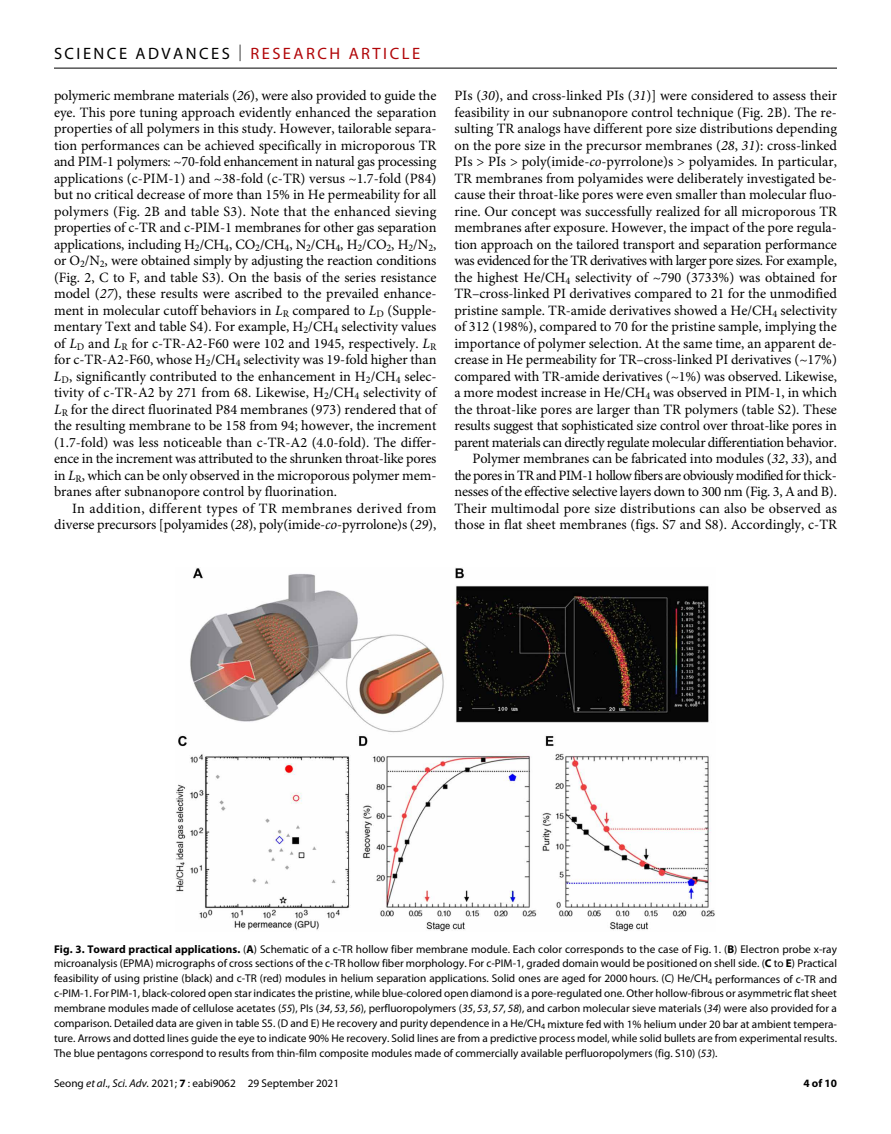
<style>
.page{position:relative;width:891px;height:1134px;background:#fff}
.page>*{position:absolute;margin:0;border:0;box-sizing:border-box;transform-origin:0 0}
.t1{font:16.5px "Myriad Pro";letter-spacing:.15em;color:#000}
.t2{font:14.25px/16.5px "Minion Pro";color:#000;text-align:justify}
.t3{font:14.25px/16.5px "Minion Pro";letter-spacing:.025em;color:#000;text-align:right}
.t4{font:11.25px/15px "Myriad Pro";color:#000;text-align:justify}
.t5{font:700 11.25px "Myriad Pro";color:#000}
.s1{font-weight:300}
.s2{color:#b10508}
.s3{font-style:italic}
.s4{font-weight:700}
</style>
<div class="page">
<hr style="left:54px;top:68px;width:783px;height:1px;background:#000">
<img style="left:176px;top:568px;width:539px;height:363px">
<p class="t1" style="left:54px;top:40px;width:368px">SCIENCE ADVANCES <span class="s1">|</span> <span class="s2">RESEARCH ARTICLE</span></p>
<p class="t2" style="left:54px;top:89px;width:384px">polymeric membrane materials (<span class="s3">26</span>), were also provided to guide the eye. This pore tuning approach evidently enhanced the separation properties of all polymers in this study. However, tailorable separa&shy;tion performances can be achieved specifically in microporous TR and PIM-1 polymers: ~70-fold enhancement in natural gas processing applications (c-PIM-1) and ~38-fold (c-TR) versus ~1.7-fold (P84) but no critical decrease of more than 15% in He permeability for all polymers (Fig. 2B and table S3). Note that the enhanced sieving properties of c-TR and c-PIM-1 membranes for other gas separation applications, including H<sub>2</sub>/CH<sub>4</sub>, CO<sub>2</sub>/CH<sub>4</sub>, N<sub>2</sub>/CH<sub>4</sub>, H<sub>2</sub>/CO<sub>2</sub>, H<sub>2</sub>/N<sub>2</sub>, or O<sub>2</sub>/N<sub>2</sub>, were obtained simply by adjusting the reaction conditions (Fig. 2, C to F, and table S3). On the basis of the series resistance model (<span class="s3">27</span>), these results were ascribed to the prevailed enhance&shy;ment in molecular cutoff behaviors in <span class="s3">L</span><sub>R</sub> compared to <span class="s3">L</span><sub>D</sub> (Supple&shy;mentary Text and table S4). For example, H<sub>2</sub>/CH<sub>4</sub> selectivity values of <span class="s3">L</span><sub>D</sub> and <span class="s3">L</span><sub>R</sub> for c-TR-A2-F60 were 102 and 1945, respectively. <span class="s3">L</span><sub>R </sub>for c-TR-A2-F60, whose H<sub>2</sub>/CH<sub>4</sub> selectivity was 19-fold higher than <span class="s3">L</span><sub>D</sub>, significantly contributed to the enhancement in H<sub>2</sub>/CH<sub>4</sub> selec&shy;tivity of c-TR-A2 by 271 from 68. Likewise, H<sub>2</sub>/CH<sub>4</sub> selectivity of <span class="s3">L</span><sub>R</sub> for the direct fluorinated P84 membranes (973) rendered that of the resulting membrane to be 158 from 94; however, the increment (1.7-fold) was less noticeable than c-TR-A2 (4.0-fold). The differ&shy;ence in the increment was attributed to the shrunken throat-like pores in <span class="s3">L</span><sub>R</sub>, which can be only observed in the microporous polymer mem&shy;branes after subnanopore control by fluorination.</p>
<p class="t3" style="left:54px;top:501px;width:384px">In addition, different types of TR membranes derived from diverse precursors [polyamides (<span class="s3">28</span>), poly(imide-<span class="s3">co</span>-pyrrolone)s (<span class="s3">29</span>),</p>
<p class="t2" style="left:454px;top:89px;width:384px;text-align:right">PIs (<span class="s3">30</span>), and cross-linked PIs (<span class="s3">31</span>)] were considered to assess their feasibility in our subnanopore control technique (Fig. 2B). The re&shy;sulting TR analogs have different pore size distributions depending on the pore size in the precursor membranes (<span class="s3">28</span>, <span class="s3">31</span>): cross-linked PIs &gt; PIs &gt; poly(imide-<span class="s3">co</span>-pyrrolone)s &gt; polyamides. In particular, TR membranes from polyamides were deliberately investigated be&shy;cause their throat-like pores were even smaller than molecular fluo&shy;rine. Our concept was successfully realized for all microporous TR membranes after exposure. However, the impact of the pore regula&shy;tion approach on the tailored transport and separation performance was evidenced for the TR derivatives with larger pore sizes. For example, the highest He/CH<sub>4</sub> selectivity of ~790 (3733%) was obtained for TR–cross-linked PI derivatives compared to 21 for the unmodified pristine sample. TR-amide derivatives showed a He/CH<sub>4</sub> selectivity of 312 (198%), compared to 70 for the pristine sample, implying the importance of polymer selection. At the same time, an apparent de&shy;crease in He permeability for TR–cross-linked PI derivatives (~17%) compared with TR-amide derivatives (~1%) was observed. Likewise, a more modest increase in He/CH<sub>4</sub> was observed in PIM-1, in which the throat-like pores are larger than TR polymers (table S2). These results suggest that sophisticated size control over throat-like pores in parent materials can directly regulate molecular differentiation behavior.<br>Polymer membranes can be fabricated into modules (<span class="s3">32</span>, <span class="s3">33</span>), and the pores in TR and PIM-1 hollow fibers are obviously modified for thick&shy;nesses of the effective selective layers down to 300 nm (Fig. 3, A and B).<br>Their multimodal pore size distributions can also be observed as those in flat sheet membranes (figs. S7 and S8). Accordingly, c-TR</p>
<p class="t4" style="left:54px;top:941px;width:785px"><span class="s4">Fig. 3. Toward practical applications.</span> (<span class="s4">A</span>) Schematic of a c-TR hollow fiber membrane module. Each color corresponds to the case of Fig. 1. (<span class="s4">B</span>) Electron probe x-ray microanalysis (EPMA) micrographs of cross sections of the c-TR hollow fiber morphology. For c-PIM-1, graded domain would be positioned on shell side. (<span class="s4">C</span> to <span class="s4">E</span>) Practical feasibility of using pristine (black) and c-TR (red) modules in helium separation applications. Solid ones are aged for 2000 hours. (C) He/CH<sub>4</sub> performances of c-TR and c-PIM-1. For PIM-1, black-colored open star indicates the pristine, while blue-colored open diamond is a pore-regulated one. Other hollow-fibrous or asymmetric flat sheet membrane modules made of cellulose acetates (<span class="s3">55</span>), PIs (<span class="s3">34</span>, <span class="s3">53</span>, <span class="s3">56</span>), perfluoropolymers (<span class="s3">35</span>, <span class="s3">53</span>, <span class="s3">57</span>, <span class="s3">58</span>), and carbon molecular sieve materials (<span class="s3">34</span>) were also provided for a comparison. Detailed data are given in table S5. (D and E) He recovery and purity dependence in a He/CH<sub>4</sub> mixture fed with 1% helium under 20 bar at ambient tempera&shy;ture. Arrows and dotted lines guide the eye to indicate 90% He recovery. Solid lines are from a predictive process model, while solid bullets are from experimental results.<br>The blue pentagons correspond to results from thin-film composite modules made of commercially available perfluoropolymers (fig. S10) (<span class="s3">53</span>).</p>
<p class="t4" style="left:54px;top:1076px;width:287px">Seong <span class="s3">et al</span>., <span class="s3">Sci. Adv.</span> 2021; <span class="s4">7</span> : eabi9062 29 September 2021</p>
<p class="t5" style="left:803px;top:1074px;width:35px">4 of 10</p>
</div>
